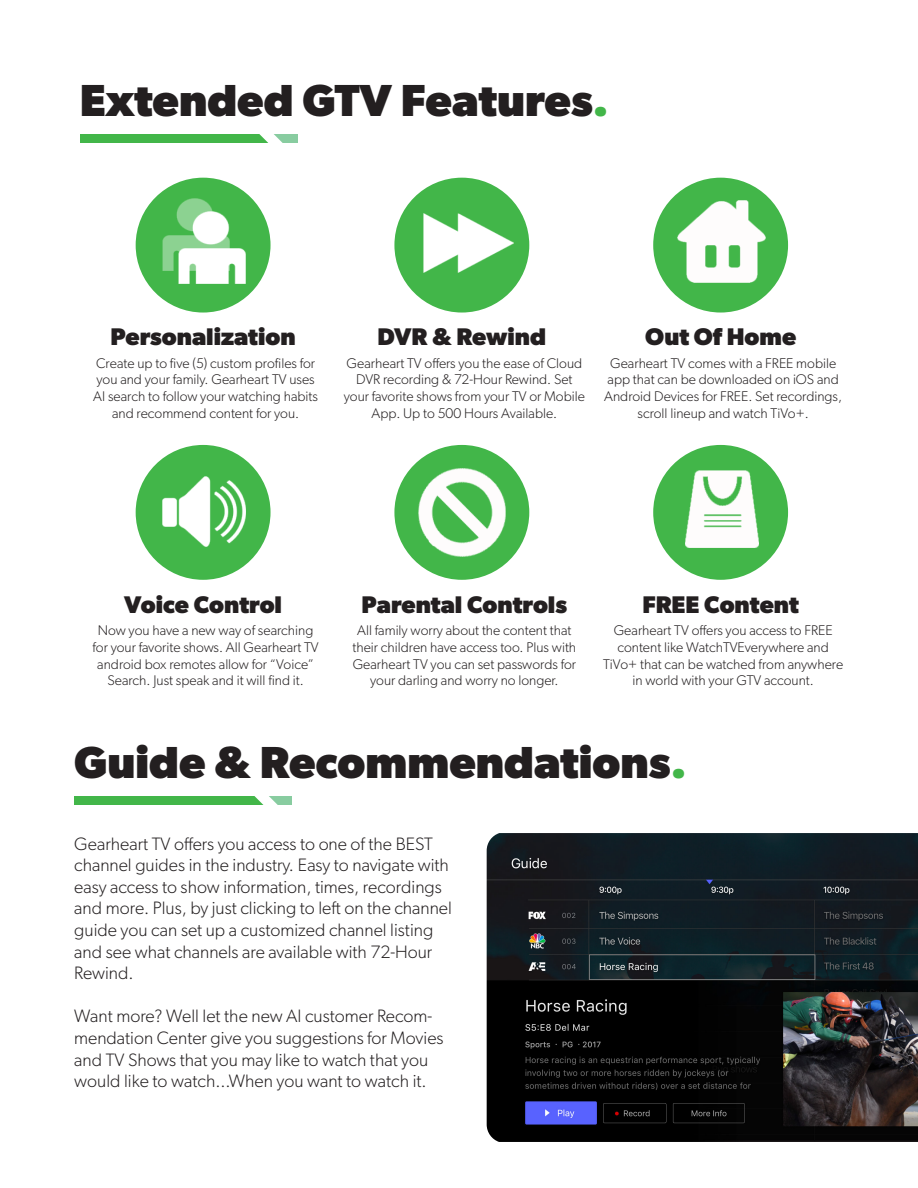
<style>
.page{position:relative;width:918px;height:1188px;background:#fff}
.page>*{position:absolute;margin:0;border:0;box-sizing:border-box;transform-origin:0 0}
.t1{font:700 45px "Gibson";color:#231f20}
.t2{font:700 24.15px "Gibson";color:#231f20}
.t3{font:300 18px/21.6px "Gibson";color:#231f20}
.t4{font:300 14.1px/16.8px "Gibson";color:#231f20;text-align:center}
.s1{color:#42b649}
</style>
<div class="page">
<div style="left:80px;top:134px;width:217px;height:9px;background:#42b649"></div>
<div style="left:74px;top:796px;width:218px;height:9px;background:#42b649"></div>
<div style="left:136px;top:178px;width:135px;height:135px;background:#42b649;border-radius:50%"></div>
<div style="left:136px;top:445px;width:135px;height:135px;background:#42b649;border-radius:50%"></div>
<div style="left:394px;top:178px;width:135px;height:135px;background:#42b649;border-radius:50%"></div>
<div style="left:394px;top:445px;width:135px;height:135px;background:#42b649;border-radius:50%"></div>
<div style="left:653px;top:178px;width:135px;height:135px;background:#42b649;border-radius:50%"></div>
<div style="left:653px;top:445px;width:135px;height:135px;background:#42b649;border-radius:50%"></div>
<img style="left:487px;top:833px;width:431px;height:309px">
<div style="left:272px;top:134px;width:25px;height:9px;background:#88cca0"></div>
<svg style="left:259px;top:134px;width:24px;height:9px"></svg>
<div style="left:266px;top:796px;width:26px;height:9px;background:#88cca0"></div>
<svg style="left:254px;top:796px;width:24px;height:9px"></svg>
<img style="left:423px;top:213px;width:90px;height:60px">
<img style="left:179px;top:226px;width:66px;height:57px">
<img style="left:163px;top:199px;width:66px;height:71px">
<img style="left:677px;top:201px;width:88px;height:81px">
<img style="left:163px;top:477px;width:82px;height:69px">
<img style="left:419px;top:468px;width:86px;height:89px">
<img style="left:686px;top:471px;width:72px;height:77px">
<p class="t1" style="left:80px;top:74px;width:531px">Extended GTV Features<span class="s1">.</span></p>
<p class="t2" style="left:111px;top:323px;width:187px">Personalization</p>
<p class="t2" style="left:378px;top:323px;width:170px">DVR &amp; Rewind</p>
<p class="t2" style="left:645px;top:323px;width:153px">Out Of Home</p>
<p class="t4" style="left:96px;top:354px;width:221px;text-align:left">Create up to five (5) custom profiles for you and your family. Gearheart TV uses</p>
<p class="t4" style="left:93px;top:388px;width:226px">AI search to follow your watching habits and recommend content for you.</p>
<p class="t4" style="left:344px;top:354px;width:243px">Gearheart TV offers you the ease of Cloud DVR recording &amp; 72-Hour Rewind. Set your favorite shows from your TV or Mobile App. Up to 500 Hours Available.</p>
<p class="t4" style="left:604px;top:354px;width:239px">Gearheart TV comes with a FREE mobile app that can be downloaded on iOS and Android Devices for FREE. Set recordings, scroll lineup and watch TiVo+.</p>
<p class="t2" style="left:124px;top:590px;width:160px">Voice Control</p>
<p class="t4" style="left:93px;top:621px;width:228px">Now you have a new way of searching for your favorite shows. All Gearheart TV android box remotes allow for “Voice” Search. Just speak and it will find it.</p>
<p class="t2" style="left:362px;top:590px;width:207px">Parental Controls</p>
<p class="t4" style="left:353px;top:621px;width:225px">All family worry about the content that their children have access too. Plus with Gearheart TV you can set passwords for your darling and worry no longer.</p>
<p class="t2" style="left:642px;top:590px;width:158px">FREE Content</p>
<p class="t4" style="left:603px;top:621px;width:242px">Gearheart TV offers you access to FREE content like WatchTVEverywhere and TiVo+ that can be watched from anywhere in world with your GTV account.</p>
<p class="t1" style="left:74px;top:735px;width:614px">Guide &amp; Recommendations<span class="s1">.</span></p>
<p class="t3" style="left:74px;top:832px;width:379px">Gearheart TV offers you access to one of the BEST channel guides in the industry. Easy to navigate with easy access to show information, times, recordings and more. Plus, by just clicking to left on the channel guide you can set up a customized channel listing and see what channels are available with 72-Hour Rewind.</p>
<p class="t3" style="left:74px;top:1005px;width:371px">Want more? Well let the new AI customer Recom&shy;mendation Center give you suggestions for Movies and TV Shows that you may like to watch that you would like to watch...When you want to watch it.</p>
</div>
